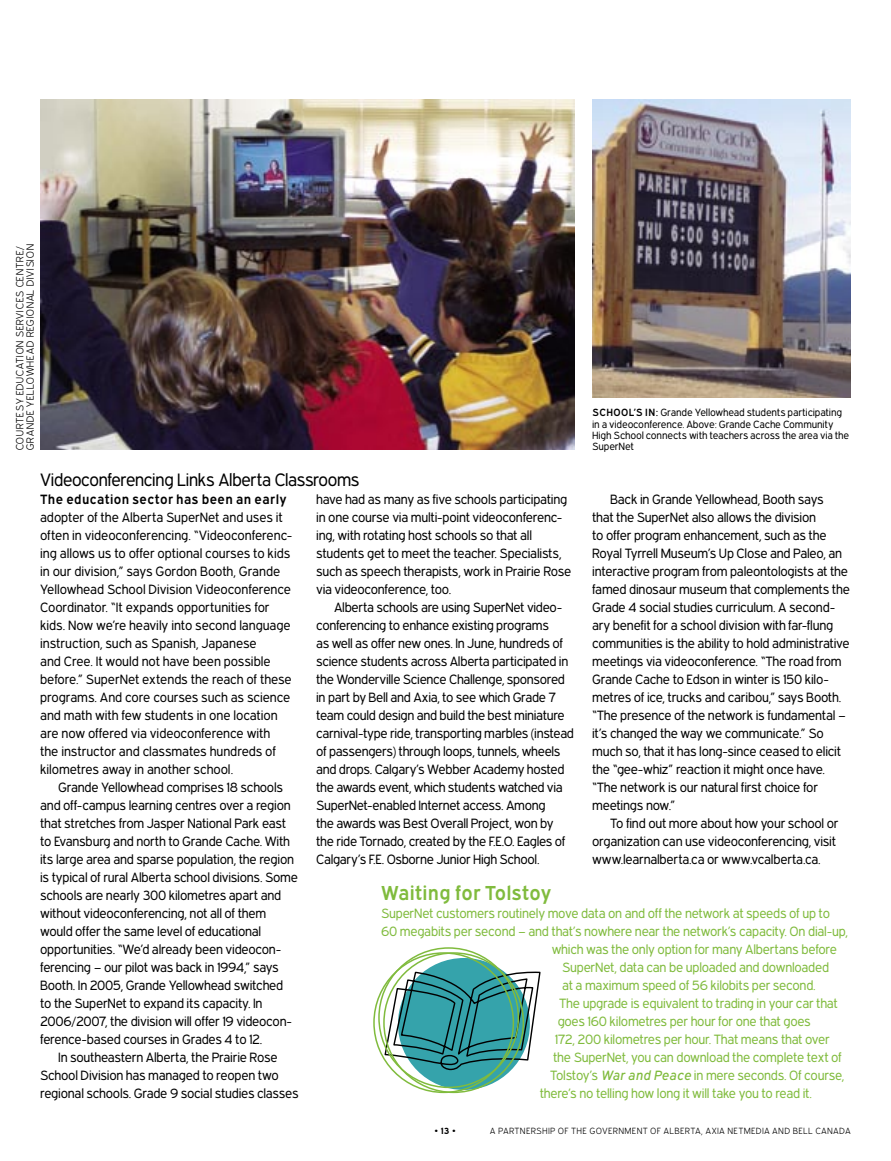
<style>
.page{position:relative;width:891px;height:1161px;background:#fff}
.page>*{position:absolute;margin:0;border:0;box-sizing:border-box;transform-origin:0 0}
.t1{font:600 20.25px "Expressway";letter-spacing:.015em;color:#80bb3d}
.header_2{font:18px "Expressway";letter-spacing:.015em;color:#000}
.copy_indent{font:13.5px/18px "Expressway";letter-spacing:.025em;color:#000}
.copy_no_indent{font:13.5px/18px "Expressway";letter-spacing:.04em;color:#000}
.copy_no_indent-2{font:13.5px "Expressway";letter-spacing:.03em;color:#80bb3d}
.t2{font:10.5px/11.2px "Expressway";letter-spacing:.04em;color:#000}
.photo_credit{font:300 10.5px/10.5px "Expressway";letter-spacing:.09em;color:#000}
.t3{font:300 9px "Expressway";letter-spacing:.095em;color:#000}
.s1{font-weight:600}
.s2{font-style:italic}
.s3{font-weight:700}
</style>
<div class="page">
<img style="left:40px;top:99px;width:534px;height:351px">
<svg style="left:398px;top:958px;width:132px;height:132px;background:#40a69e"></svg>
<svg style="left:384px;top:971px;width:157px;height:100px"></svg>
<img style="left:592px;top:99px;width:258px;height:298px">
<p class="photo_credit" style="left:14px;top:450px;width:207px;rotate:-90deg">COURTESY EDUCATION SERVICES CENTRE/<br>GRANDE YELLOWHEAD REGIONAL DIVISION</p>
<p class="header_2" style="left:40px;top:470px;width:320px">Videoconferencing Links Alberta Classrooms</p>
<p class="t2" style="left:592px;top:407px;width:258px"><span class="s1">SCHOOL’S IN:</span> Grande Yellowhead students participating in a videoconference. Above: Grande Cache Community<br>High School connects with teachers across the area via the</p>
<p class="t2" style="left:592px;top:441px;width:43px">SuperNet</p>
<p class="copy_no_indent" style="left:40px;top:490px;width:253px"><span class="s1">The education sector has been an early </span>adopter of the Alberta SuperNet and uses it often in videoconferencing. “Videoconferenc&shy;ing allows us to offer optional courses to kids in our division,” says Gordon Booth, Grande Yellowhead School Division Videoconference Coordinator. “It expands opportunities for kids. Now we’re heavily into second language instruction, such as Spanish, Japanese<br>and Cree. It would not have been possible before.” SuperNet extends the reach of these programs. And core courses such as science and math with few students in one location are now offered via videoconference with<br>the instructor and classmates hundreds of kilometres away in another school.</p>
<p class="copy_indent" style="left:40px;top:778px;width:259px;text-indent:18px">Grande Yellowhead comprises 18 schools and off-campus learning centres over a region that stretches from Jasper National Park east to Evansburg and north to Grande Cache. With its large area and sparse population, the region is typical of rural Alberta school divisions. Some schools are nearly 300 kilometres apart and without videoconferencing, not all of them would offer the same level of educational opportunities. “We’d already been videocon&shy;ferencing – our pilot was back in 1994,” says Booth. In 2005, Grande Yellowhead switched<br>to the SuperNet to expand its capacity. In 2006/2007, the division will offer 19 videocon&shy;ference-based courses in Grades 4 to 12.</p>
<p class="copy_indent" style="left:40px;top:1048px;width:259px;text-indent:18px">In southeastern Alberta, the Prairie Rose<br>School Division has managed to reopen two regional schools. Grade 9 social studies classes</p>
<p class="copy_indent" style="left:316px;top:490px;width:256px">have had as many as five schools participating in one course via multi-point videoconferenc&shy;ing, with rotating host schools so that all students get to meet the teacher. Specialists, such as speech therapists, work in Prairie Rose via videoconference, too.</p>
<p class="copy_indent" style="left:316px;top:598px;width:259px;text-indent:18px">Alberta schools are using SuperNet video&shy;conferencing to enhance existing programs<br>as well as offer new ones. In June, hundreds of science students across Alberta participated in the Wonderville Science Challenge, sponsored in part by Bell and Axia, to see which Grade 7 team could design and build the best miniature carnival-type ride, transporting marbles (instead of passengers) through loops, tunnels, wheels and drops. Calgary’s Webber Academy hosted the awards event, which students watched via SuperNet-enabled Internet access. Among<br>the awards was Best Overall Project, won by the ride Tornado, created by the F.E.O. Eagles of Calgary’s F.E. Osborne Junior High School.</p>
<p class="copy_indent" style="left:592px;top:490px;width:259px;text-indent:18px">Back in Grande Yellowhead, Booth says<br>that the SuperNet also allows the division<br>to offer program enhancement, such as the Royal Tyrrell Museum’s Up Close and Paleo, an interactive program from paleontologists at the famed dinosaur museum that complements the Grade 4 social studies curriculum. A second&shy;ary benefit for a school division with far-flung communities is the ability to hold administrative meetings via videoconference. “The road from Grande Cache to Edson in winter is 150 kilo&shy;metres of ice, trucks and caribou,” says Booth. “The presence of the network is fundamental – it’s changed the way we communicate.” So much so, that it has long-since ceased to elicit the “gee-whiz” reaction it might once have. “The network is our natural first choice for meetings now.”</p>
<p class="copy_indent" style="left:592px;top:814px;width:247px;text-indent:18px">To find out more about how your school or organization can use videoconferencing, visit www.learnalberta.ca or www.vcalberta.ca.</p>
<p class="t1" style="left:381px;top:881px;width:171px">Waiting for Tolstoy</p>
<p class="copy_no_indent-2" style="left:381px;top:905px;width:450px">SuperNet customers routinely move data on and off the network at speeds of up to</p>
<p class="copy_no_indent-2" style="left:381px;top:923px;width:468px">60 megabits per second – and that’s nowhere near the network’s capacity. On dial-up,</p>
<p class="copy_no_indent-2" style="left:552px;top:941px;width:286px">which was the only option for many Albertans before</p>
<p class="copy_no_indent-2" style="left:562px;top:959px;width:268px">SuperNet, data can be uploaded and downloaded</p>
<p class="copy_no_indent-2" style="left:562px;top:977px;width:255px">at a maximum speed of 56 kilobits per second.</p>
<p class="copy_no_indent-2" style="left:560px;top:995px;width:280px">The upgrade is equivalent to trading in your car that</p>
<p class="copy_no_indent-2" style="left:558px;top:1013px;width:254px">goes 160 kilometres per hour for one that goes</p>
<p class="copy_no_indent-2" style="left:555px;top:1031px;width:276px">172, 200 kilometres per hour. That means that over</p>
<p class="copy_no_indent-2" style="left:554px;top:1049px;width:290px">the SuperNet, you can download the complete text of</p>
<p class="copy_no_indent-2" style="left:550px;top:1067px;width:295px">Tolstoy’s <span class="s2">War and Peace</span> in mere seconds. Of course,</p>
<p class="copy_no_indent-2" style="left:540px;top:1085px;width:273px">there’s no telling how long it will take you to read it.</p>
<p class="t3" style="left:435px;top:1126px;width:22px">• <span class="s3">13</span> •</p>
<p class="t3" style="left:490px;top:1126px;width:362px">A PARTNERSHIP OF THE GOVERNMENT OF ALBERTA, AXIA NETMEDIA AND BELL CANADA</p>
</div>
